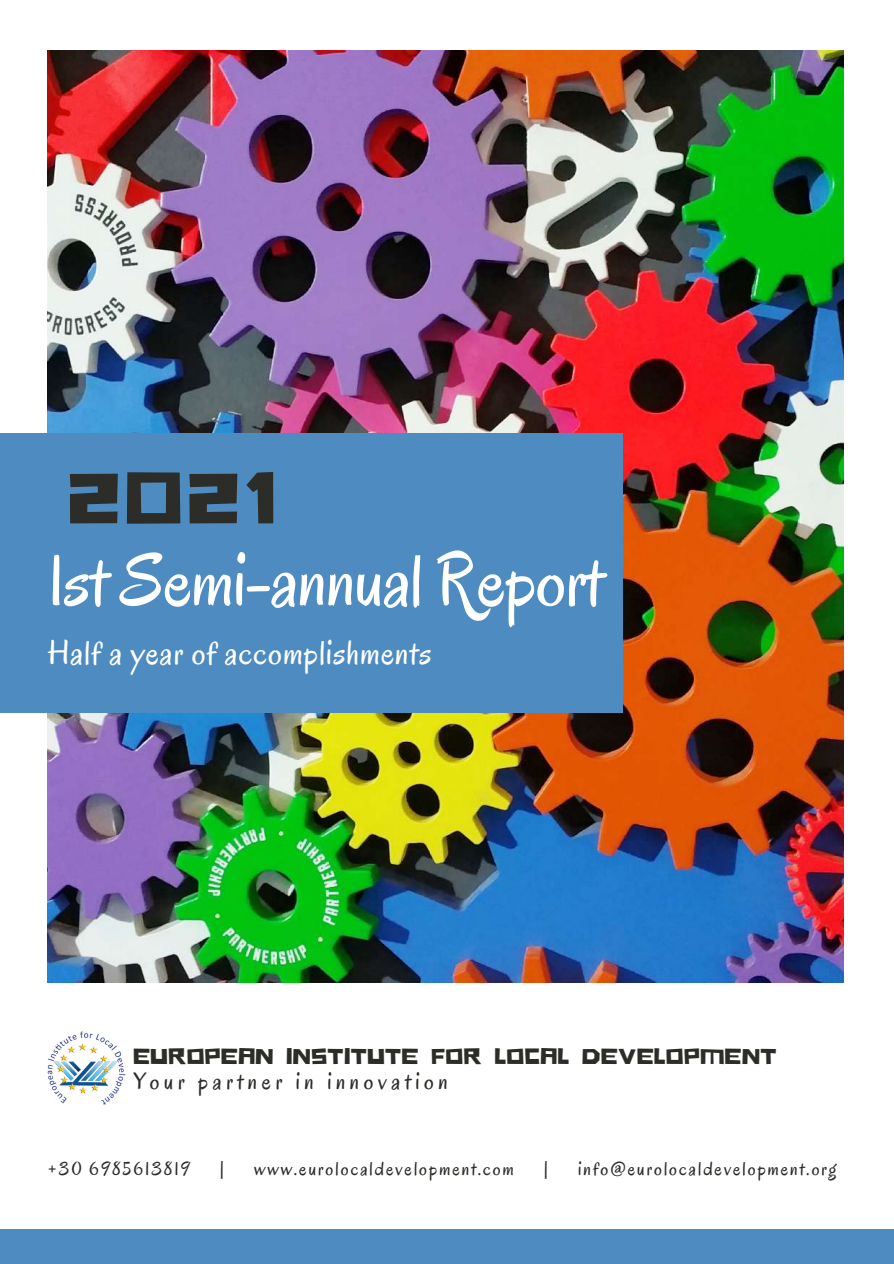
<style>
.page{position:relative;width:894px;height:1264px;background:#fff}
.page>*{position:absolute;margin:0;border:0;box-sizing:border-box;transform-origin:0 0}
.t1{font:75px "Oregano";letter-spacing:-.01em;color:#fff}
.t2{font:75px "Hitchcut";color:#2c2c29}
.t3{font:34.5px "Oregano";letter-spacing:.03em;color:#fff}
.t4{font:24px "Oregano";letter-spacing:.19em;color:#2c2c29}
.t5{font:22.5px "Hitchcut";letter-spacing:.03em;color:#2c2c29}
.t6{font:19.5px "Oregano";letter-spacing:.1em;color:#2c2c29}
</style>
<div class="page">
<img style="left:48px;top:51px;width:795px;height:931px">
<div style="left:0;top:433px;width:622px;height:279px;background:#4d8bc0"></div>
<div style="left:0;top:1228px;width:893px;height:35px;background:#4d8bc0"></div>
<img style="left:48px;top:1031px;width:78px;height:73px">
<h1 class="t2" style="left:68px;top:447px;width:208px">2021</h1>
<h1 class="t1" style="left:48px;top:532px;width:557px">1st Semi-annual Report</h1>
<h2 class="t3" style="left:48px;top:630px;width:385px">Half a year of accomplishments</h2>
<p class="t5" style="left:133px;top:1040px;width:644px">EUROPEAN INSTITUTE FOR LOCAL DEVELOPMENT</p>
<p class="t4" style="left:133px;top:1066px;width:316px">Your partner in innovation</p>
<p class="t6" style="left:48px;top:1155px;width:143px">+30 6985613819</p>
<p class="t6" style="left:219px;top:1155px;width:6px">|</p>
<p class="t6" style="left:254px;top:1155px;width:261px">www.eurolocaldevelopment.com</p>
<p class="t6" style="left:543px;top:1155px;width:6px">|</p>
<p class="t6" style="left:578px;top:1155px;width:260px">info@eurolocaldevelopment.org</p>
</div>
